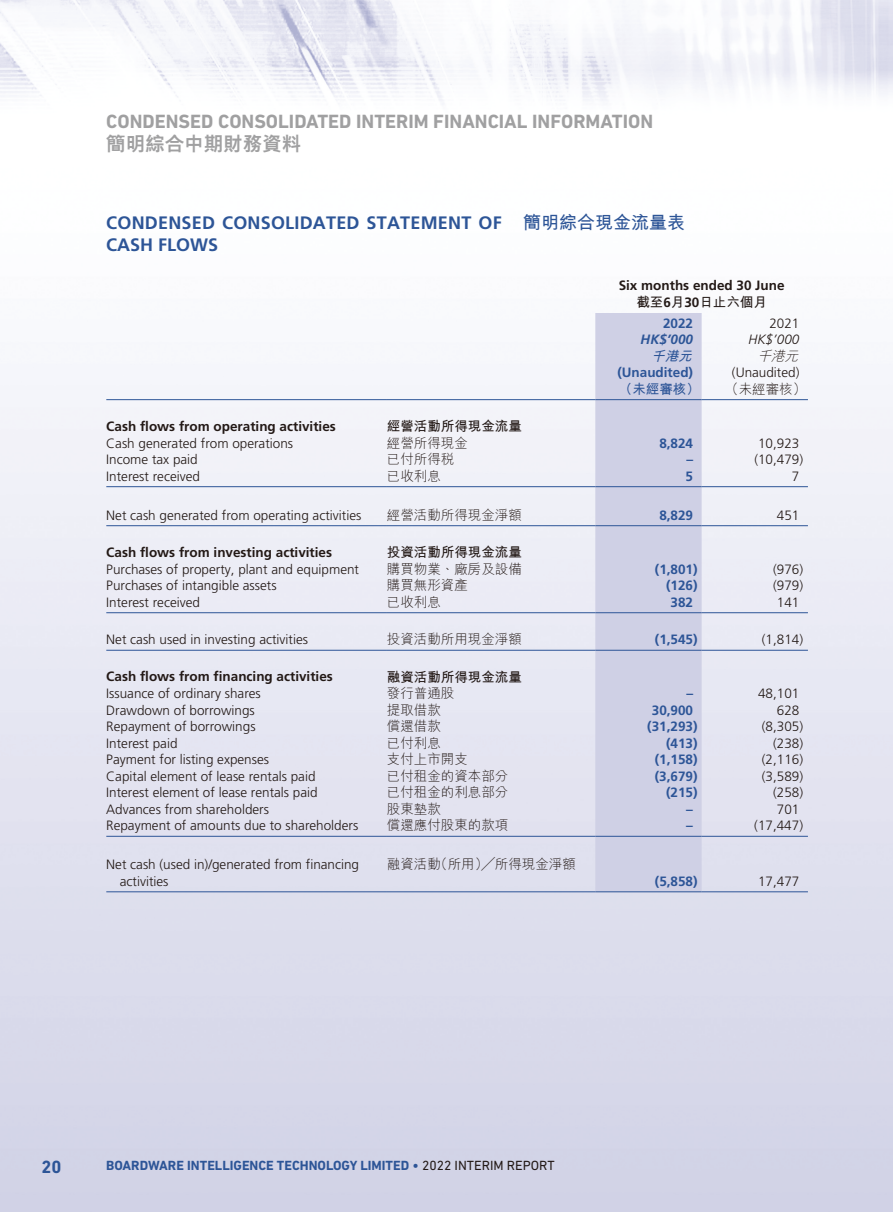
<style>
.page{position:relative;width:893px;height:1212px;background:#fff}
.page>*{position:absolute;margin:0;border:0;box-sizing:border-box;transform-origin:0 0}
.t1{font:700 19.5px "DIN Next LT Pro";color:#a0a0a1}
.t2{font:800 19.5px "M Hei HK";color:#a0a0a1}
.t3{font:700 18px/22.5px "Frutiger LT Std";letter-spacing:.01em;color:#2d5597}
.t4{font:700 18px "M Hei HK";color:#2d5597}
.t5{font:700 18px "DIN Next LT Pro";color:#2d5597}
.t6{font:300 13.5px/16.5px "Frutiger LT Std";color:#231916}
.t7{font:300 13.5px "M Hei HK";color:#231916}
.t8{font:700 13.5px "Frutiger LT Std";color:#231916}
.t9{font:700 13.5px "Frutiger LT Std";color:#2d5597}
.t10{font:700 13.5px "DIN Next LT Pro";color:#2d5597}
.t11{font:700 13.5px "M Hei HK";color:#231916}
.t12{font:italic 700 13.5px "Frutiger LT Std";color:#2d5597}
.t13{font:italic 300 13.5px "Frutiger LT Std";color:#231916}
.t14{font:700 13.5px "M Hei HK";color:#2d5597}
.t15{font:italic 700 13.5px "M Hei HK";color:#2d5597}
.t16{font:italic 300 13.5px "M Hei HK";color:#231916}
.s1{font-family:"Frutiger LT Std"}
.s2{font-weight:400;color:#231916}
</style>
<div class="page">
<div style="left:595px;top:313px;width:107px;height:578px;background:#cfd0e5"></div>
<hr style="left:106px;top:399px;width:281px;height:1px;background:#2d5597">
<hr style="left:387px;top:399px;width:208px;height:1px;background:#2d5597">
<hr style="left:595px;top:399px;width:107px;height:1px;background:#2d5597">
<hr style="left:702px;top:399px;width:106px;height:1px;background:#2d5597">
<hr style="left:106px;top:486px;width:281px;height:1px;background:#2d5597">
<hr style="left:387px;top:486px;width:208px;height:1px;background:#2d5597">
<hr style="left:595px;top:486px;width:107px;height:1px;background:#2d5597">
<hr style="left:702px;top:486px;width:106px;height:1px;background:#2d5597">
<hr style="left:106px;top:525px;width:281px;height:1px;background:#2d5597">
<hr style="left:387px;top:525px;width:208px;height:1px;background:#2d5597">
<hr style="left:595px;top:525px;width:107px;height:1px;background:#2d5597">
<hr style="left:702px;top:525px;width:106px;height:1px;background:#2d5597">
<hr style="left:106px;top:612px;width:281px;height:1px;background:#2d5597">
<hr style="left:387px;top:612px;width:208px;height:1px;background:#2d5597">
<hr style="left:595px;top:612px;width:107px;height:1px;background:#2d5597">
<hr style="left:702px;top:612px;width:106px;height:1px;background:#2d5597">
<hr style="left:106px;top:650px;width:281px;height:1px;background:#2d5597">
<hr style="left:387px;top:650px;width:208px;height:1px;background:#2d5597">
<hr style="left:595px;top:650px;width:107px;height:1px;background:#2d5597">
<hr style="left:702px;top:650px;width:106px;height:1px;background:#2d5597">
<hr style="left:106px;top:836px;width:281px;height:1px;background:#2d5597">
<hr style="left:387px;top:836px;width:208px;height:1px;background:#2d5597">
<hr style="left:595px;top:836px;width:107px;height:1px;background:#2d5597">
<hr style="left:702px;top:836px;width:106px;height:1px;background:#2d5597">
<hr style="left:106px;top:891px;width:281px;height:1px;background:#2d5597">
<hr style="left:387px;top:891px;width:208px;height:1px;background:#2d5597">
<hr style="left:595px;top:891px;width:107px;height:1px;background:#2d5597">
<hr style="left:702px;top:891px;width:106px;height:1px;background:#2d5597">
<h1 class="t1" style="left:106px;top:110px;width:548px">CONDENSED CONSOLIDATED INTERIM FINANCIAL INFORMATION</h1>
<h1 class="t2" style="left:106px;top:134px;width:196px">簡明綜合中期財務資料</h1>
<h2 class="t3" style="left:106px;top:211px;width:397px">CONDENSED CONSOLIDATED STATEMENT OF<br>CASH FLOWS</h2>
<h2 class="t4" style="left:523px;top:209px;width:163px">簡明綜合現金流量表</h2>
<p class="t8" style="left:619px;top:277px;width:167px">Six months ended 30 June</p>
<p class="t11" style="left:636px;top:292px;width:132px">截至<span class="s1">6</span>月<span class="s1">30</span>日止六個月</p>
<p class="t9" style="left:663px;top:315px;width:32px">2022</p>
<p class="t6" style="left:769px;top:315px;width:32px">2021</p>
<p class="t12" style="left:641px;top:331px;width:54px">HK$’000</p>
<p class="t13" style="left:748px;top:331px;width:53px">HK$’000</p>
<p class="t15" style="left:651px;top:346px;width:47px">千港元</p>
<p class="t16" style="left:757px;top:349px;width:46px">千港元</p>
<p class="t9" style="left:617px;top:365px;width:77px">(Unaudited)</p>
<p class="t6" style="left:732px;top:365px;width:69px">(Unaudited)</p>
<p class="t14" style="left:619px;top:379px;width:82px">（未經審核）</p>
<p class="t7" style="left:725px;top:382px;width:82px">（未經審核）</p>
<p class="t8" style="left:106px;top:418px;width:231px">Cash flows from operating activities</p>
<p class="t11" style="left:387px;top:416px;width:136px">經營活動所得現金流量</p>
<p class="t6" style="left:106px;top:435px;width:188px">Cash generated from operations</p>
<p class="t7" style="left:387px;top:436px;width:82px">經營所得現金</p>
<p class="t9" style="left:659px;top:435px;width:35px">8,824</p>
<p class="t6" style="left:758px;top:435px;width:43px">10,923</p>
<p class="t6" style="left:106px;top:452px;width:93px">Income tax paid</p>
<p class="t7" style="left:387px;top:452px;width:69px">已付所得稅</p>
<p class="t9" style="left:686px;top:452px;width:8px">–</p>
<p class="t6" style="left:754px;top:452px;width:50px">(10,479)</p>
<p class="t6" style="left:106px;top:468px;width:95px">Interest received</p>
<p class="t7" style="left:387px;top:469px;width:55px">已收利息</p>
<p class="t9" style="left:686px;top:468px;width:9px">5</p>
<p class="t6" style="left:792px;top:468px;width:9px">7</p>
<p class="t6" style="left:106px;top:507px;width:257px">Net cash generated from operating activities</p>
<p class="t7" style="left:387px;top:508px;width:136px">經營活動所得現金淨額</p>
<p class="t9" style="left:659px;top:507px;width:35px">8,829</p>
<p class="t6" style="left:777px;top:507px;width:24px">451</p>
<p class="t8" style="left:106px;top:544px;width:227px">Cash flows from investing activities</p>
<p class="t11" style="left:387px;top:543px;width:136px">投資活動所得現金流量</p>
<p class="t6" style="left:106px;top:561px;width:254px">Purchases of property, plant and equipment</p>
<p class="t7" style="left:387px;top:562px;width:136px">購買物業、廠房及設備</p>
<p class="t9" style="left:655px;top:561px;width:44px">(1,801)</p>
<p class="t6" style="left:773px;top:561px;width:32px">(976)</p>
<p class="t6" style="left:106px;top:578px;width:172px">Purchases of intangible assets</p>
<p class="t7" style="left:387px;top:578px;width:82px">購買無形資產</p>
<p class="t9" style="left:666px;top:578px;width:33px">(126)</p>
<p class="t6" style="left:773px;top:578px;width:32px">(979)</p>
<p class="t6" style="left:106px;top:594px;width:95px">Interest received</p>
<p class="t7" style="left:387px;top:595px;width:55px">已收利息</p>
<p class="t9" style="left:671px;top:594px;width:24px">382</p>
<p class="t6" style="left:777px;top:594px;width:24px">141</p>
<p class="t6" style="left:106px;top:632px;width:203px">Net cash used in investing activities</p>
<p class="t7" style="left:387px;top:632px;width:136px">投資活動所用現金淨額</p>
<p class="t9" style="left:655px;top:632px;width:44px">(1,545)</p>
<p class="t6" style="left:762px;top:632px;width:43px">(1,814)</p>
<p class="t8" style="left:106px;top:669px;width:228px">Cash flows from financing activities</p>
<p class="t11" style="left:387px;top:667px;width:136px">融資活動所得現金流量</p>
<p class="t6" style="left:106px;top:686px;width:156px">Issuance of ordinary shares</p>
<p class="t7" style="left:387px;top:686px;width:69px">發行普通股</p>
<p class="t9" style="left:686px;top:686px;width:8px">–</p>
<p class="t6" style="left:758px;top:686px;width:43px">48,101</p>
<p class="t6" style="left:106px;top:702px;width:150px">Drawdown of borrowings</p>
<p class="t7" style="left:387px;top:703px;width:55px">提取借款</p>
<p class="t9" style="left:652px;top:702px;width:43px">30,900</p>
<p class="t6" style="left:777px;top:702px;width:24px">628</p>
<p class="t6" style="left:106px;top:719px;width:151px">Repayment of borrowings</p>
<p class="t7" style="left:387px;top:719px;width:56px">償還借款</p>
<p class="t9" style="left:647px;top:719px;width:52px">(31,293)</p>
<p class="t6" style="left:762px;top:719px;width:43px">(8,305)</p>
<p class="t6" style="left:106px;top:735px;width:73px">Interest paid</p>
<p class="t7" style="left:387px;top:736px;width:55px">已付利息</p>
<p class="t9" style="left:666px;top:735px;width:33px">(413)</p>
<p class="t6" style="left:773px;top:735px;width:32px">(238)</p>
<p class="t6" style="left:106px;top:752px;width:164px">Payment for listing expenses</p>
<p class="t7" style="left:387px;top:752px;width:82px">支付上市開支</p>
<p class="t9" style="left:655px;top:752px;width:44px">(1,158)</p>
<p class="t6" style="left:762px;top:752px;width:43px">(2,116)</p>
<p class="t6" style="left:106px;top:768px;width:211px">Capital element of lease rentals paid</p>
<p class="t7" style="left:387px;top:769px;width:123px">已付租金的資本部分</p>
<p class="t9" style="left:655px;top:768px;width:44px">(3,679)</p>
<p class="t6" style="left:762px;top:768px;width:43px">(3,589)</p>
<p class="t6" style="left:106px;top:785px;width:213px">Interest element of lease rentals paid</p>
<p class="t7" style="left:387px;top:785px;width:123px">已付租金的利息部分</p>
<p class="t9" style="left:666px;top:785px;width:33px">(215)</p>
<p class="t6" style="left:773px;top:785px;width:32px">(258)</p>
<p class="t6" style="left:106px;top:801px;width:164px">Advances from shareholders</p>
<p class="t7" style="left:387px;top:802px;width:55px">股東墊款</p>
<p class="t9" style="left:686px;top:801px;width:8px">–</p>
<p class="t6" style="left:777px;top:801px;width:24px">701</p>
<p class="t6" style="left:106px;top:818px;width:254px">Repayment of amounts due to shareholders</p>
<p class="t7" style="left:387px;top:818px;width:123px">償還應付股東的款項</p>
<p class="t9" style="left:686px;top:818px;width:8px">–</p>
<p class="t6" style="left:754px;top:818px;width:50px">(17,447)</p>
<p class="t6" style="left:120px;top:857px;width:241px;text-indent:-13px">Net cash (used in)/generated from financing activities</p>
<p class="t7" style="left:387px;top:857px;width:190px">融資活動（所用）╱所得現金淨額</p>
<p class="t9" style="left:655px;top:873px;width:44px">(5,858)</p>
<p class="t6" style="left:758px;top:873px;width:43px">17,477</p>
<h2 class="t5" style="left:42px;top:1156px;width:22px">20</h2>
<p class="t10" style="left:106px;top:1158px;width:450px">BOARDWARE INTELLIGENCE TECHNOLOGY LIMITED • <span class="s2">2022 INTERIM REPORT</span></p>
</div>
